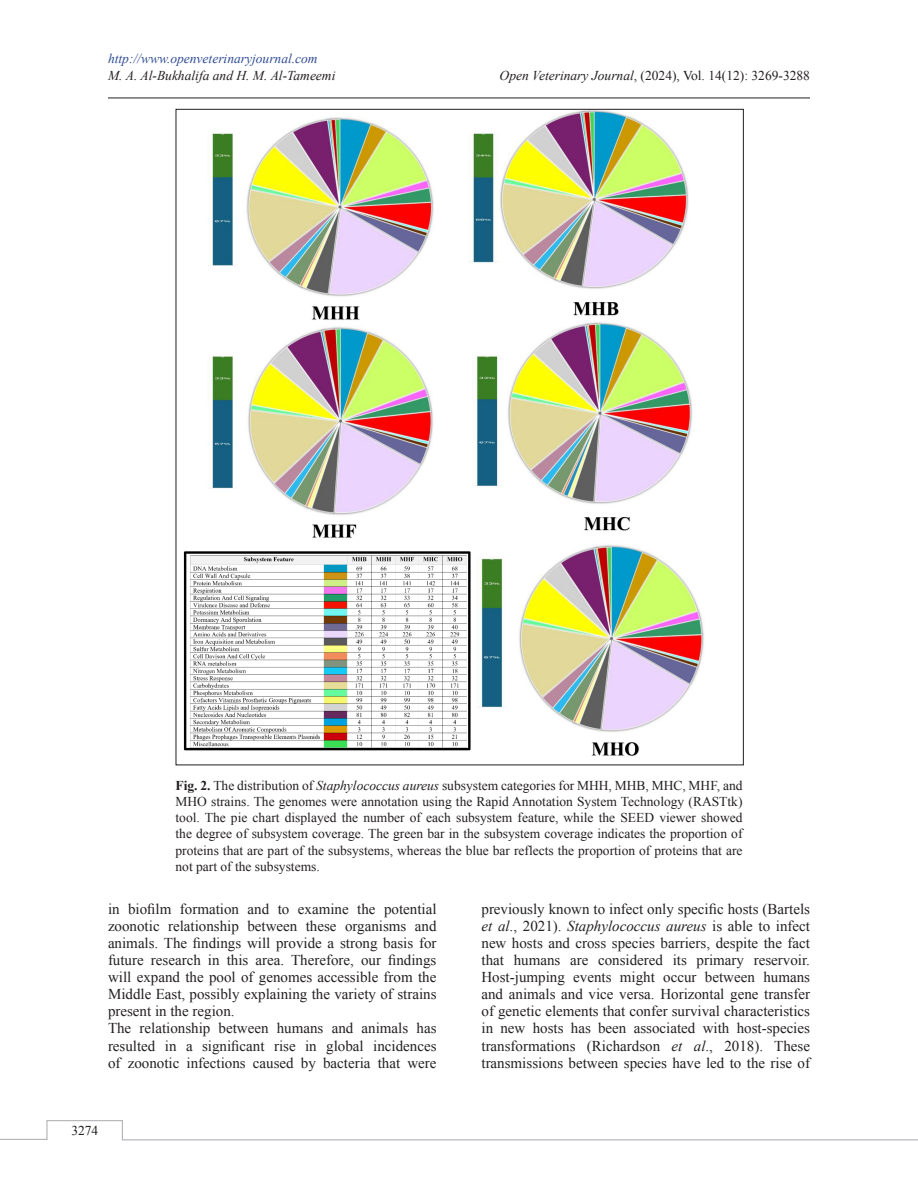
<style>
.page{position:relative;width:918px;height:1188px;background:#fff}
.page>*{position:absolute;margin:0;border:0;box-sizing:border-box;transform-origin:0 0}
.para{font:15px/17.1px "Times New Roman";color:#231f20;text-align:justify}
.t1{font:13.5px/16.2px "Times New Roman";color:#231f20;text-align:justify}
.t2{font:italic 13.5px "Times New Roman";color:#304d94}
.t3{font:italic 13.5px "Times New Roman";color:#231f20}
.s1{font-style:italic}
.s2{font-weight:700}
</style>
<div class="page">
<hr style="left:108px;top:98px;width:702px;height:1px;background:#231f20">
<svg style="left:0;top:1120px;width:918px;height:21px"></svg>
<img style="left:183px;top:111px;width:521px;height:646px">
<p class="t2" style="left:108px;top:50px;width:211px">http://www.openveterinaryjournal.com</p>
<p class="t3" style="left:108px;top:66px;width:229px">M. A. Al-Bukhalifa and H. M. Al-Tameemi</p>
<p class="t1" style="left:500px;top:67px;width:312px"><span class="s1">Open Veterinary Journal</span>, (2024), Vol. 14(12): 3269-3288</p>
<p class="t1" style="left:176px;top:777px;width:569px"><span class="s2">Fig. 2.</span> The distribution of <span class="s1">Staphylococcus aureus</span> subsystem categories for MHH, MHB, MHC, MHF, and MHO strains. The genomes were annotation using the Rapid Annotation System Technology (RASTtk) tool. The pie chart displayed the number of each subsystem feature, while the SEED viewer showed the degree of subsystem coverage. The green bar in the subsystem coverage indicates the proportion of proteins that are part of the subsystems, whereas the blue bar reflects the proportion of proteins that are not part of the subsystems.</p>
<p class="para" style="left:108px;top:900px;width:330px">in biofilm formation and to examine the potential zoonotic relationship between these organisms and animals. The findings will provide a strong basis for future research in this area. Therefore, our findings will expand the pool of genomes accessible from the Middle East, possibly explaining the variety of strains present in the region.</p>
<p class="para" style="left:108px;top:1020px;width:330px">The relationship between humans and animals has resulted in a significant rise in global incidences of zoonotic infections caused by bacteria that were</p>
<p class="para" style="left:482px;top:900px;width:330px">previously known to infect only specific hosts (Bartels <span class="s1">et al</span>., 2021). <span class="s1">Staphylococcus aureus</span> is able to infect new hosts and cross species barriers, despite the fact that humans are considered its primary reservoir.<br>Host-jumping events might occur between humans and animals and vice versa. Horizontal gene transfer of genetic elements that confer survival characteristics in new hosts has been associated with host-species transformations (Richardson <span class="s1">et al</span>., 2018). These transmissions between species have led to the rise of</p>
<p class="t1" style="left:71px;top:1122px;width:28px">3274</p>
</div>
